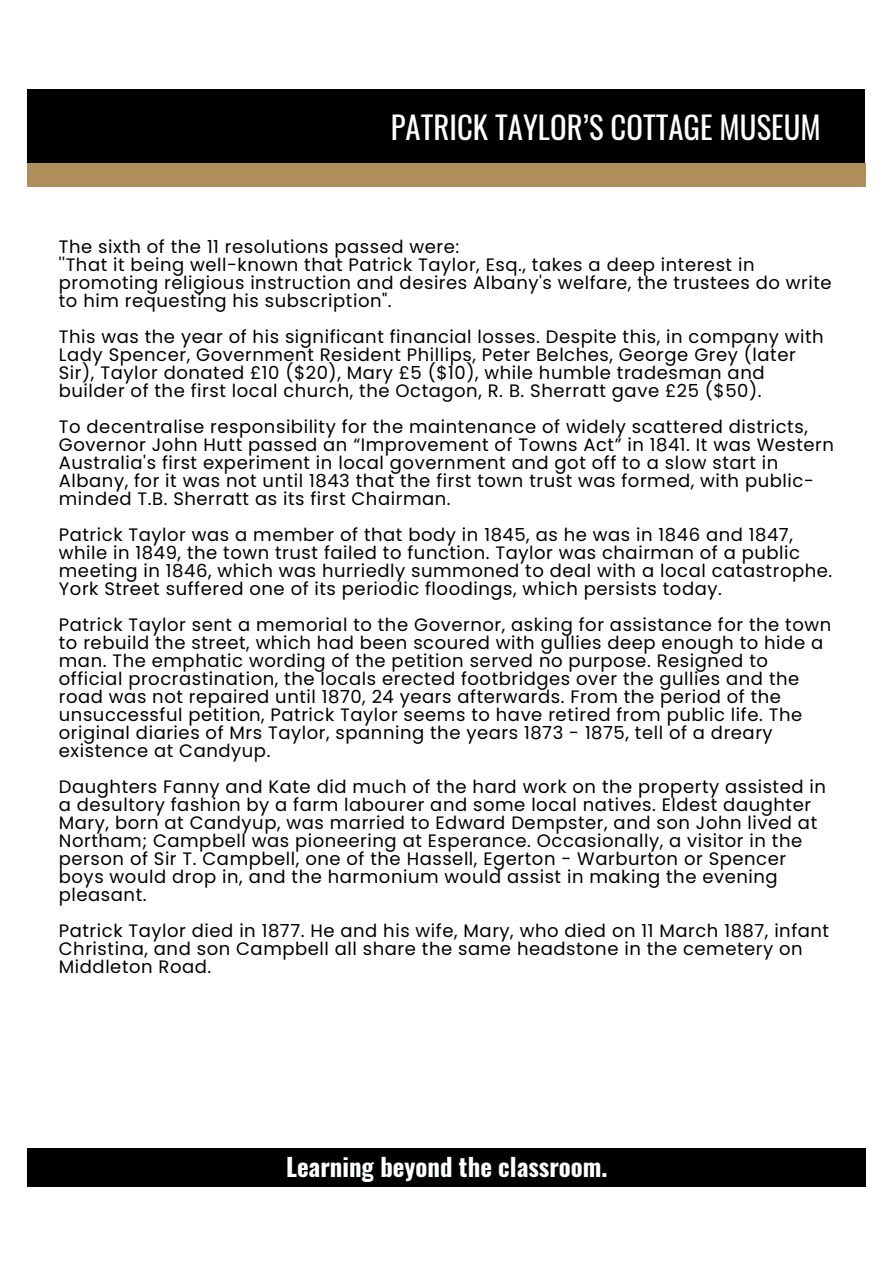
<style>
.page{position:relative;width:894px;height:1264px;background:#fff}
.page>*{position:absolute;margin:0;border:0;box-sizing:border-box;transform-origin:0 0}
.t1{font:30.75px "Oswald";color:#fdfefe}
.t2{font:700 24.75px "Oswald";color:#fdfefe}
.t3{font:18px/18px "Poppins";letter-spacing:.03em;color:#000}
</style>
<div class="page">
<div style="left:27px;top:163px;width:838px;height:24px;background:#b08e5b"></div>
<div style="left:27px;top:1148px;width:839px;height:38px;background:#000"></div>
<div style="left:27px;top:89px;width:838px;height:74px;background:#000"></div>
<h2 class="t1" style="left:391px;top:103px;width:431px">PATRICK TAYLOR’S COTTAGE MUSEUM</h2>
<h1 class="t3" style="left:59px;top:237px;width:402px">The sixth of the 11 resolutions passed were:</h1>
<p class="t3" style="left:59px;top:255px;width:774px">''That it being well-known that Patrick Taylor, Esq., takes a deep interest in promoting religious instruction and desires Albany's welfare, the trustees do write to him requesting his subscription".</p>
<p class="t3" style="left:59px;top:327px;width:766px">This was the year of his significant financial losses. Despite this, in company with Lady Spencer, Government Resident Phillips, Peter Belches, George Grey (later Sir), Taylor donated £10 ($20), Mary £5 ($10), while humble tradesman and builder of the first local church, the Octagon, R. B. Sherratt gave £25 ($50).</p>
<p class="t3" style="left:59px;top:417px;width:776px">To decentralise responsibility for the maintenance of widely scattered districts, Governor John Hutt passed an “Improvement of Towns Act” in 1841. It was Western Australia's first experiment in local government and got off to a slow start in Albany, for it was not until 1843 that the first town trust was formed, with public&shy;minded T.B. Sherratt as its first Chairman.</p>
<p class="t3" style="left:59px;top:525px;width:774px">Patrick Taylor was a member of that body in 1845, as he was in 1846 and 1847, while in 1849, the town trust failed to function. Taylor was chairman of a public meeting in 1846, which was hurriedly summoned to deal with a local catastrophe.<br>York Street suffered one of its periodic floodings, which persists today.</p>
<p class="t3" style="left:59px;top:615px;width:773px">Patrick Taylor sent a memorial to the Governor, asking for assistance for the town to rebuild the street, which had been scoured with gullies deep enough to hide a man. The emphatic wording of the petition served no purpose. Resigned to official procrastination, the locals erected footbridges over the gullies and the road was not repaired until 1870, 24 years afterwards. From the period of the unsuccessful petition, Patrick Taylor seems to have retired from public life. The original diaries of Mrs Taylor, spanning the years 1873 - 1875, tell of a dreary existence at Candyup.</p>
<p class="t3" style="left:59px;top:777px;width:768px">Daughters Fanny and Kate did much of the hard work on the property assisted in a desultory fashion by a farm labourer and some local natives. Eldest daughter Mary, born at Candyup, was married to Edward Dempster, and son John lived at Northam; Campbell was pioneering at Esperance. Occasionally, a visitor in the person of Sir T. Campbell, one of the Hassell, Egerton - Warburton or Spencer boys would drop in, and the harmonium would assist in making the evening pleasant.</p>
<p class="t3" style="left:59px;top:921px;width:771px">Patrick Taylor died in 1877. He and his wife, Mary, who died on 11 March 1887, infant</p>
<p class="t3" style="left:59px;top:939px;width:745px">Christina, and son Campbell all share the same headstone in the cemetery on<br>Middleton Road.</p>
<p class="t2" style="left:286px;top:1147px;width:323px">Learning beyond the classroom.</p>
</div>
